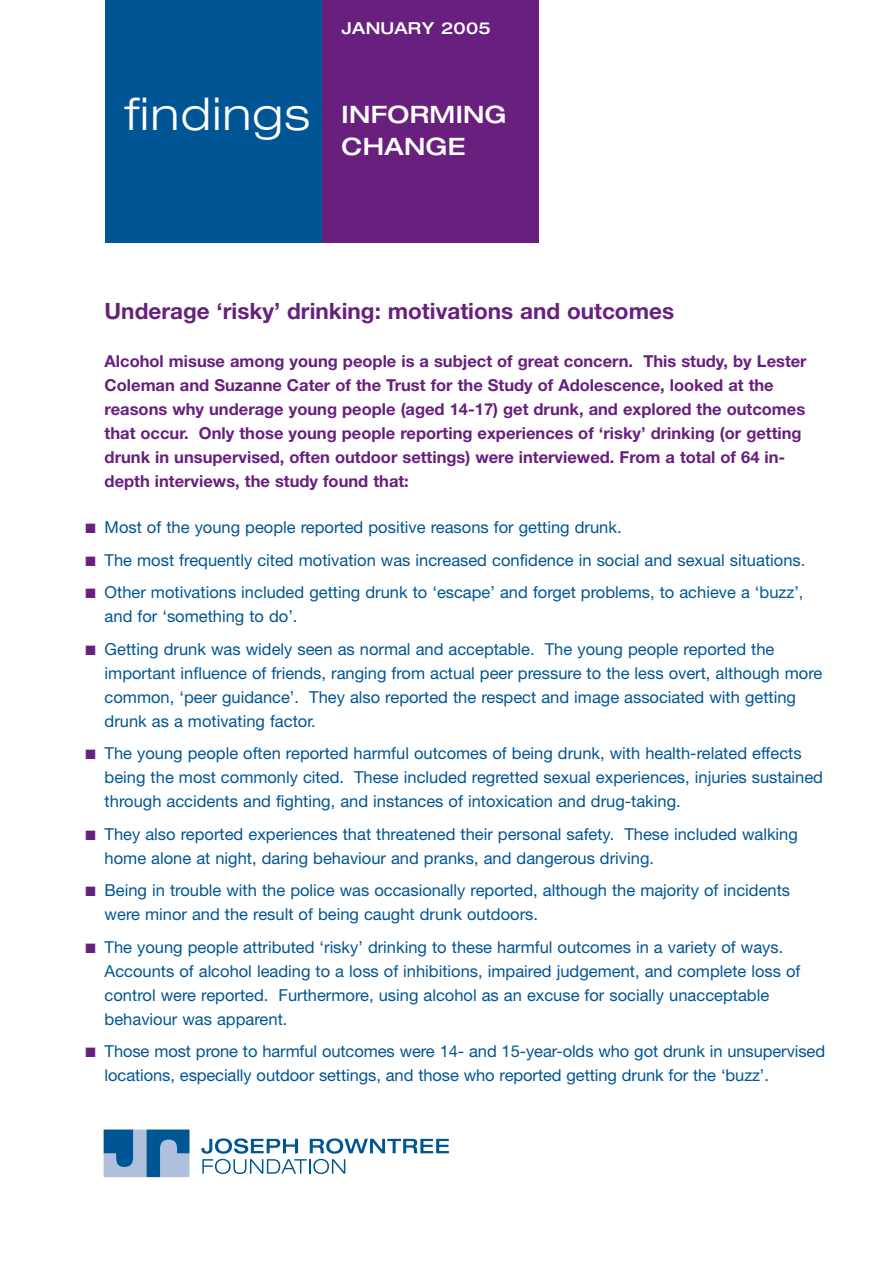
<style>
.page{position:relative;width:893px;height:1263px;background:#fff}
.page>*{position:absolute;margin:0;border:0;box-sizing:border-box;transform-origin:0 0}
.t1{font:500 expanded 24px/31.5px "Helvetica Neue";letter-spacing:.015em;color:#fff}
.t2{font:700 22.5px "Helvetica Neue";color:#681f7e}
.t3{font:16.5px/24px "Helvetica Neue";color:#005594}
.t4{font:700 16.5px/24px "Helvetica Neue";color:#681f7e}
.t5{font:500 expanded 16.5px "Helvetica Neue";letter-spacing:.015em;color:#fff}
.s1{font-weight:300;font-size:45px}
.s2{color:#681f7e}
</style>
<div class="page">
<div style="left:105px;top:0;width:216px;height:242px;background:#005594"></div>
<div style="left:321px;top:0;width:217px;height:242px;background:#681f7e"></div>
<svg style="left:201px;top:1138px;width:248px;height:36px"></svg>
<svg style="left:104px;top:1130px;width:85px;height:47px;background:#588ab8"></svg>
<p class="t5" style="left:341px;top:22px;width:150px">JANUARY 2005</p>
<h1 class="t1" style="left:341px;top:101px;width:166px;text-indent:-217px"><span class="s1">findings</span> INFORMING<br>CHANGE</h1>
<h2 class="t2" style="left:105px;top:303px;width:571px">Underage ‘risky’ drinking: motivations and outcomes</h2>
<p class="t4" style="left:105px;top:350px;width:703px">Alcohol misuse among young people is a subject of great concern. This study, by Lester Coleman and Suzanne Cater of the Trust for the Study of Adolescence, looked at the reasons why underage young people (aged 14-17) get drunk, and explored the outcomes that occur. Only those young people reporting experiences of ‘risky’ drinking (or getting drunk in unsupervised, often outdoor settings) were interviewed. From a total of 64 in&shy;depth interviews, the study found that:</p>
<p class="t3" style="left:85px;top:517px;width:537px"><span class="s2">■</span> Most of the young people reported positive reasons for getting drunk.</p>
<p class="t3" style="left:85px;top:549px;width:721px"><span class="s2">■</span> The most frequently cited motivation was increased confidence in social and sexual situations.</p>
<p class="t3" style="left:105px;top:582px;width:700px;text-indent:-19px"><span class="s2">■</span> Other motivations included getting drunk to ‘escape’ and forget problems, to achieve a ‘buzz’, and for ‘something to do’.</p>
<p class="t3" style="left:105px;top:638px;width:719px;text-indent:-19px"><span class="s2">■</span> Getting drunk was widely seen as normal and acceptable. The young people reported the important influence of friends, ranging from actual peer pressure to the less overt, although more common, ‘peer guidance’. They also reported the respect and image associated with getting drunk as a motivating factor.</p>
<p class="t3" style="left:105px;top:743px;width:720px;text-indent:-19px"><span class="s2">■</span> The young people often reported harmful outcomes of being drunk, with health-related effects being the most commonly cited. These included regretted sexual experiences, injuries sustained through accidents and fighting, and instances of intoxication and drug-taking.</p>
<p class="t3" style="left:105px;top:824px;width:694px;text-indent:-19px"><span class="s2">■</span> They also reported experiences that threatened their personal safety. These included walking home alone at night, daring behaviour and pranks, and dangerous driving.</p>
<p class="t3" style="left:105px;top:880px;width:687px;text-indent:-19px"><span class="s2">■</span> Being in trouble with the police was occasionally reported, although the majority of incidents were minor and the result of being caught drunk outdoors.</p>
<p class="t3" style="left:105px;top:937px;width:697px;text-indent:-19px"><span class="s2">■</span> The young people attributed ‘risky’ drinking to these harmful outcomes in a variety of ways.<br>Accounts of alcohol leading to a loss of inhibitions, impaired judgement, and complete loss of control were reported. Furthermore, using alcohol as an excuse for socially unacceptable behaviour was apparent.</p>
<p class="t3" style="left:105px;top:1041px;width:722px;text-indent:-19px"><span class="s2">■</span> Those most prone to harmful outcomes were 14- and 15-year-olds who got drunk in unsupervised locations, especially outdoor settings, and those who reported getting drunk for the ‘buzz’.</p>
</div>
